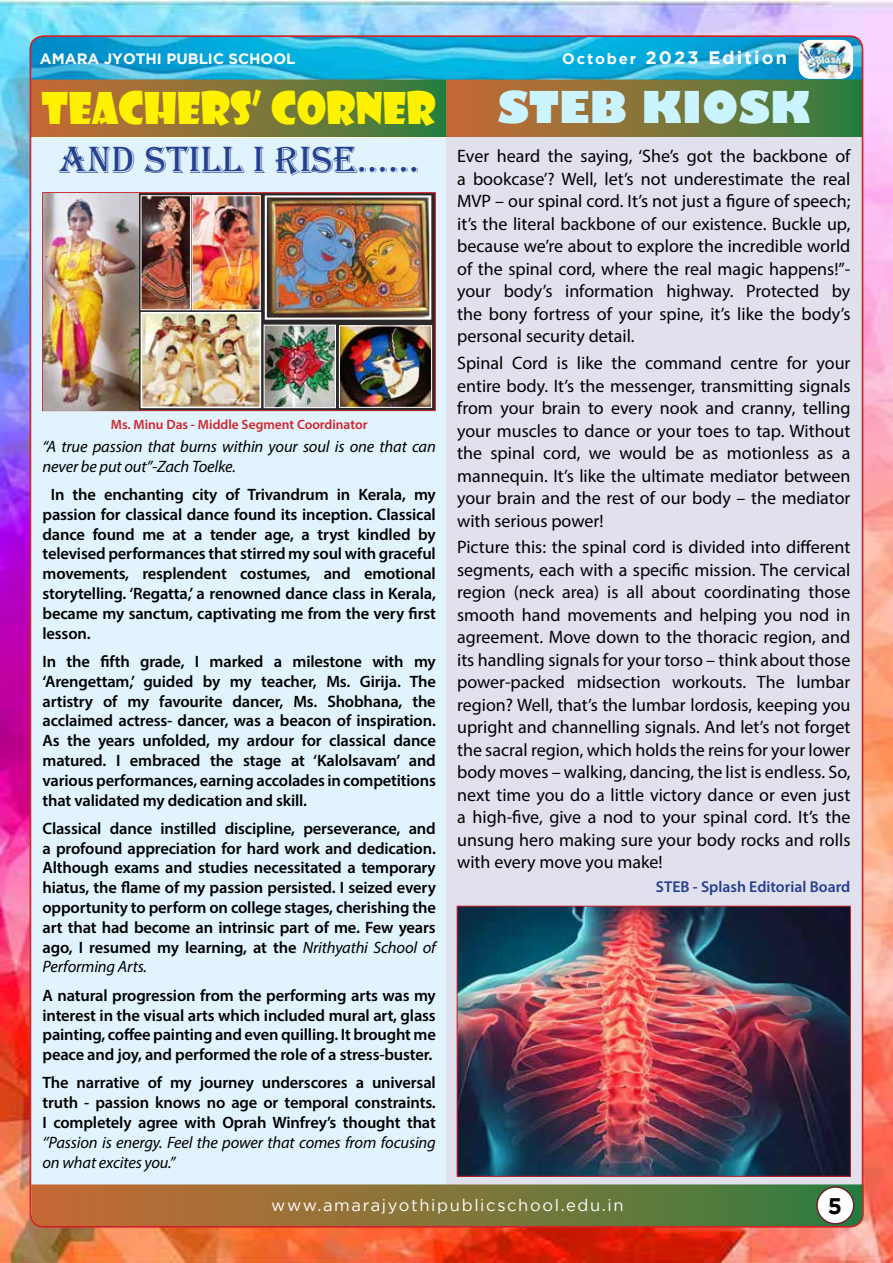
<style>
.page{position:relative;width:893px;height:1263px;background:#fff}
.page>*{position:absolute;margin:0;border:0;box-sizing:border-box;transform-origin:0 0}
.t1{font:42.75px "Showcard Gothic";color:#fff200}
.t2{font:800 42.75px "Gill Sans";color:#caf4ff}
.t3{font:39px "Algerian";color:#25408f}
.t4{font:700 22.5px "Gotham";color:#000}
.t5{font:18px/22.5px "Myriad Pro";color:#000;text-align:justify}
.t6{font:700 18px "Gotham";letter-spacing:.12em;color:#fff}
.t7{font:600 16.5px/19.8px "Myriad Pro";letter-spacing:-.01em;color:#000;text-align:justify}
.t8{font:italic 16.5px/19.8px "Myriad Pro";letter-spacing:-.01em;color:#000}
.t9{font:16.5px "Gotham";letter-spacing:.1em;color:#fff}
.t10{font:600 15.75px "Myriad Pro";color:#25408f}
.t11{font:700 15px "Gotham";color:#fff}
.t12{font:600 13.5px "Myriad Pro";color:#d2232a}
.s1{font-size:18px}
.s2{font-size:15px}
.s3{font-weight:400;font-style:italic}
</style>
<div class="page">
<img style="left:0;top:0;width:893px;height:1263px">
<div style="left:446px;top:135px;width:416px;height:1049px;background:#e1e0ed"></div>
<div style="left:31px;top:138px;width:415px;height:1046px;background:#e1f4fd"></div>
<div style="left:31px;top:78px;width:415px;height:59px;background:linear-gradient(to right,#cc6a34,#327f3f)"></div>
<div style="left:446px;top:78px;width:416px;height:59px;background:linear-gradient(to right,#cc6a34,#327f3f)"></div>
<img style="left:30px;top:37px;width:832px;height:43px">
<img style="left:800px;top:40px;width:53px;height:39px">
<svg style="left:42px;top:192px;width:394px;height:219px"></svg>
<img style="left:194px;top:197px;width:65px;height:111px">
<div style="left:192px;top:195px;width:69px;height:115px;border:1px solid #fff"></div>
<img style="left:459px;top:908px;width:390px;height:267px">
<div style="left:457px;top:906px;width:394px;height:271px;border:1px solid #d2232a"></div>
<svg style="left:31px;top:1184px;width:833px;height:43px"></svg>
<div style="left:817px;top:1187px;width:37px;height:37px;background:#fff;border-radius:50%"></div>
<div style="left:816px;top:1186px;width:38px;height:38px;border:2px solid #6f1f29;border-radius:50%"></div>
<img style="left:43px;top:193px;width:95px;height:217px">
<img style="left:268px;top:198px;width:160px;height:119px">
<div style="left:265px;top:195px;width:166px;height:125px;border:2px solid #fff"></div>
<img style="left:144px;top:315px;width:114px;height:90px">
<div style="left:141px;top:312px;width:120px;height:96px;border:2px solid #fff"></div>
<img style="left:266px;top:327px;width:68px;height:79px">
<div style="left:264px;top:325px;width:72px;height:83px;border:1px solid #fff"></div>
<img style="left:341px;top:327px;width:89px;height:79px">
<div style="left:339px;top:325px;width:93px;height:83px;border:1px solid #fff"></div>
<img style="left:143px;top:197px;width:46px;height:111px">
<div style="left:141px;top:195px;width:50px;height:115px;border:1px solid #fff"></div>
<p class="t11" style="left:661px;top:49px;width:128px">August <span class="s1">2023</span></p>
<p class="t11" style="left:40px;top:50px;width:257px">AMARA JYOTHI PUBLIC SCHOOL</p>
<p class="t6" style="left:562px;top:48px;width:226px"><span class="s2">October</span> 2023 Edition</p>
<h1 class="t1" style="left:42px;top:80px;width:396px">TEACHERS’ CORNER</h1>
<h1 class="t2" style="left:498px;top:81px;width:314px">STEB KIOSK</h1>
<h2 class="t3" style="left:58px;top:138px;width:363px">AND STILL I RISE……</h2>
<p class="t12" style="left:111px;top:416px;width:258px">Ms. Minu Das - Middle Segment Coordinator</p>
<p class="t8" style="left:43px;top:436px;width:395px">“A true passion that burns within your soul is one that can never be put out”-Zach Toelke.</p>
<p class="t7" style="left:43px;top:484px;width:395px;text-indent:8px">In the enchanting city of Trivandrum in Kerala, my passion for classical dance found its inception. Classical dance found me at a tender age, a tryst kindled by televised performances that stirred my soul with graceful movements, resplendent costumes, and emotional storytelling. ‘Regatta,’ a renowned dance class in Kerala, became my sanctum, captivating me from the very first lesson.</p>
<p class="t7" style="left:43px;top:651px;width:395px">In the fifth grade, I marked a milestone with my ‘Arengettam,’ guided by my teacher, Ms. Girija. The artistry of my favourite dancer, Ms. Shobhana, the acclaimed actress- dancer, was a beacon of inspiration.<br>As the years unfolded, my ardour for classical dance matured. I embraced the stage at ‘Kalolsavam’ and various performances, earning accolades in competitions that validated my dedication and skill.</p>
<p class="t7" style="left:43px;top:818px;width:395px">Classical dance instilled discipline, perseverance, and a profound appreciation for hard work and dedication.<br>Although exams and studies necessitated a temporary hiatus, the flame of my passion persisted. I seized every opportunity to perform on college stages, cherishing the art that had become an intrinsic part of me. Few years ago, I resumed my learning, at the <span class="s3">Nrithyathi School of Performing Arts.</span></p>
<p class="t7" style="left:43px;top:985px;width:395px">A natural progression from the performing arts was my interest in the visual arts which included mural art, glass painting, coffee painting and even quilling. It brought me peace and joy, and performed the role of a stress-buster.</p>
<p class="t7" style="left:43px;top:1072px;width:395px">The narrative of my journey underscores a universal truth - passion knows no age or temporal constraints.<br>I completely agree with Oprah Winfrey’s thought that</p>
<p class="t8" style="left:43px;top:1132px;width:395px">‘’Passion is energy. Feel the power that comes from focusing on what excites you.”</p>
<p class="t5" style="left:457px;top:145px;width:395px">Ever heard the saying, ‘She’s got the backbone of a bookcase’? Well, let’s not underestimate the real MVP – our spinal cord. It’s not just a figure of speech; it’s the literal backbone of our existence. Buckle up, because we’re about to explore the incredible world of the spinal cord, where the real magic happens!”- your body’s information highway. Protected by the bony fortress of your spine, it’s like the body’s personal security detail.</p>
<p class="t5" style="left:457px;top:351px;width:395px">Spinal Cord is like the command centre for your entire body. It’s the messenger, transmitting signals from your brain to every nook and cranny, telling your muscles to dance or your toes to tap. Without the spinal cord, we would be as motionless as a mannequin. It’s like the ultimate mediator between your brain and the rest of our body – the mediator with serious power!</p>
<p class="t5" style="left:457px;top:536px;width:395px">Picture this: the spinal cord is divided into different segments, each with a specific mission. The cervical region (neck area) is all about coordinating those smooth hand movements and helping you nod in agreement. Move down to the thoracic region, and its handling signals for your torso – think about those power-packed midsection workouts. The lumbar region? Well, that’s the lumbar lordosis, keeping you upright and channelling signals. And let’s not forget the sacral region, which holds the reins for your lower body moves – walking, dancing, the list is endless. So, next time you do a little victory dance or even just a high-five, give a nod to your spinal cord. It’s the unsung hero making sure your body rocks and rolls with every move you make!</p>
<p class="t10" style="left:656px;top:876px;width:196px">STEB - Splash Editorial Board</p>
<p class="t9" style="left:271px;top:1196px;width:354px">www.amarajyothipublicschool.edu.in</p>
<h3 class="t4" style="left:828px;top:1192px;width:16px">5</h3>
</div>
